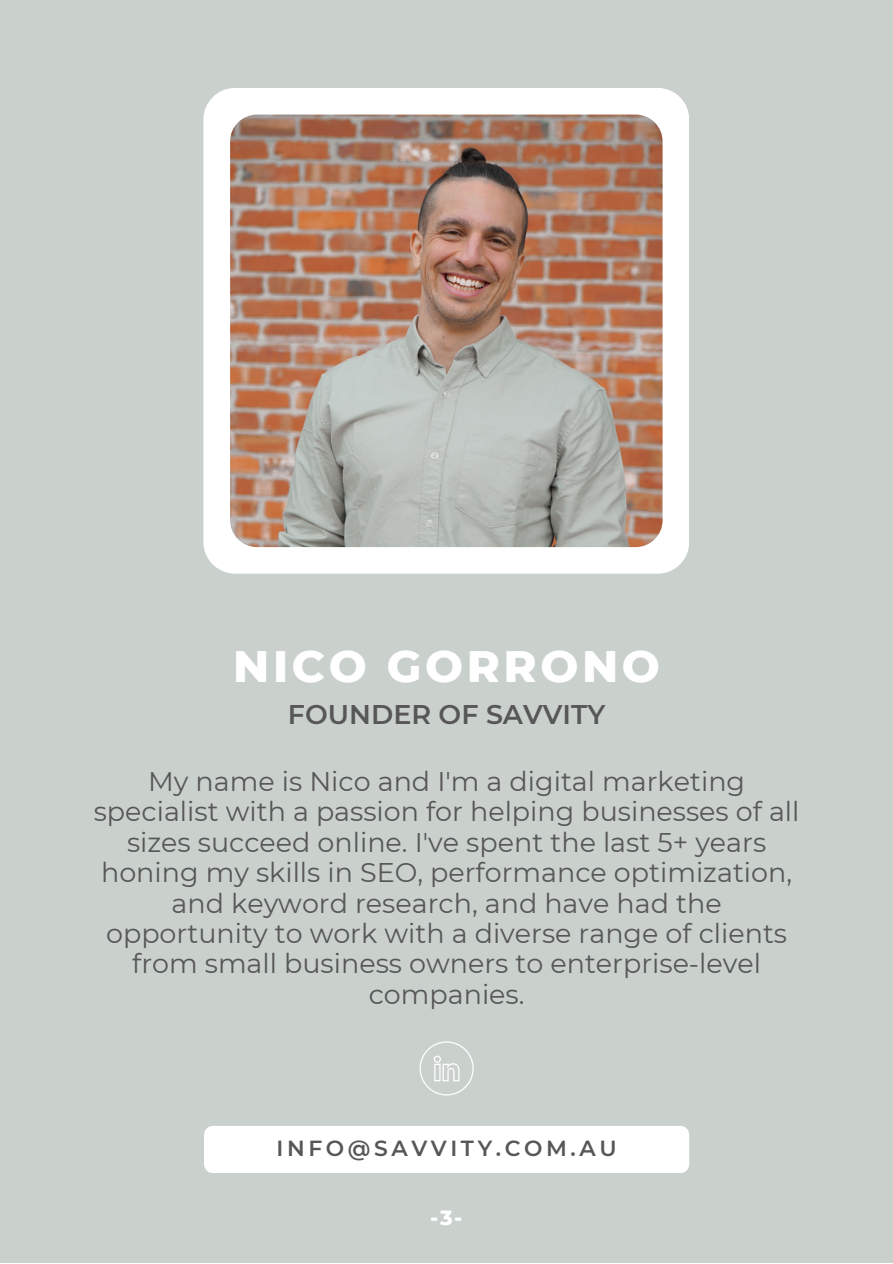
<style>
.page{position:relative;width:893px;height:1264px;background:#fff}
.page>*{position:absolute;margin:0;border:0;box-sizing:border-box;transform-origin:0 0}
.t1{font:800 45px "Montserrat";letter-spacing:.08em;color:#fff}
.t2{font:27px/30.3px "Montserrat";color:#575757;text-align:center}
.t3{font:600 27px "Montserrat";color:#575757}
.t4{font:600 21.9px "Montserrat";letter-spacing:.165em;color:#575757}
.t5{font:800 21px "Montserrat";color:#fff}
</style>
<div class="page">
<div style="left:0;top:0;width:892px;height:1262px;background:#cad1cd"></div>
<div style="left:204px;top:1125px;width:485px;height:48px;background:#fff;border-radius:9px"></div>
<div style="left:203px;top:88px;width:486px;height:485px;background:#fff;border-radius:32px"></div>
<img style="left:230px;top:115px;width:432px;height:432px;border-radius:27px">
<svg style="left:419px;top:1041px;width:54px;height:54px"></svg>
<p class="t1" style="left:233px;top:638px;width:428px">NICO GORRONO</p>
<p class="t3" style="left:288px;top:697px;width:319px">FOUNDER OF SAVVITY</p>
<p class="t2" style="left:94px;top:766px;width:707px">My name is Nico and I'm a digital marketing specialist with a passion for helping businesses of all sizes succeed online. I've spent the last 5+ years honing my skills in SEO, performance optimization, and keyword research, and have had the opportunity to work with a diverse range of clients from small business owners to enterprise-level companies.</p>
<p class="t4" style="left:276px;top:1135px;width:342px">INFO@SAVVITY.COM.AU</p>
<p class="t5" style="left:430px;top:1204px;width:34px">-3-</p>
</div>
